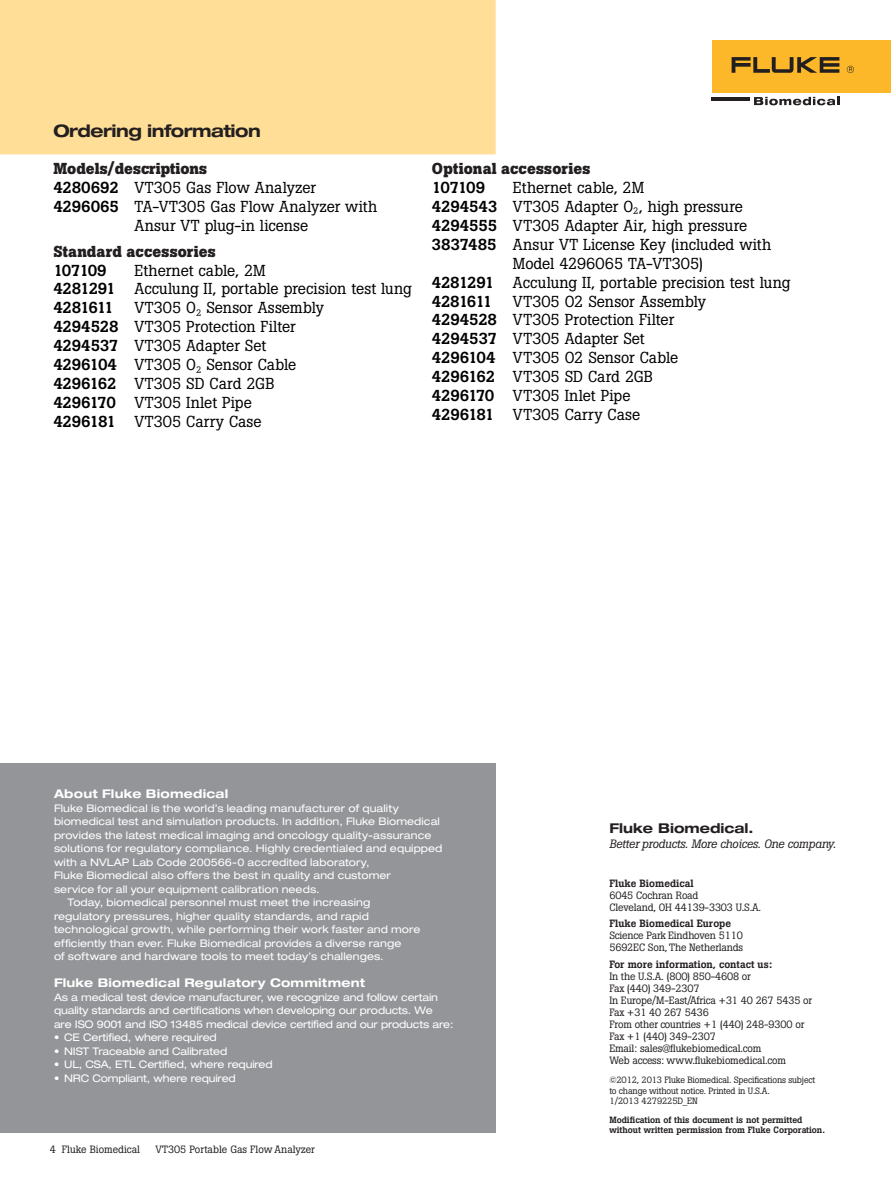
<style>
.page{position:relative;width:891px;height:1188px;background:#fff}
.page>*{position:absolute;margin:0;border:0;box-sizing:border-box;transform-origin:0 0}
.t1{font:700 expanded 17.25px "Helvetica Neue LT Std";letter-spacing:-.03em;color:#231f20}
.t2{font:15.75px/18.9px "Boton Pro";color:#000}
.t3{font:700 15.75px "Boton Pro";letter-spacing:.01em;color:#231f20}
.t4{font:500 15.75px "Boton Pro";letter-spacing:-.07em;color:#000}
.t5{font:700 expanded 13.5px "Helvetica Neue LT Std";color:#231f20}
.t6{font:700 expanded 12px "Helvetica Neue LT Std";letter-spacing:.02em;color:#fff}
.t7{font:italic 12px "Boton Pro";letter-spacing:-.015em;color:#231f20}
.t8{font:expanded 10.5px "Helvetica Neue LT Std";letter-spacing:.005em;color:#fff}
.t9{font:10.5px/12px "Boton Pro";letter-spacing:-.015em;color:#231f20}
.t10{font:expanded 10.5px/13.5px "Helvetica Neue LT Std";letter-spacing:-.015em;color:#fff}
.t11{font:500 10.5px "Boton Pro";color:#231f20}
.t12{font:9px/10.5px "Boton Pro";letter-spacing:-.015em;color:#231f20}
.t13{font:500 9px/9.8px "Boton Pro";letter-spacing:-.005em;color:#231f20}
.s1{font-weight:500}
</style>
<div class="page">
<div style="left:712px;top:40px;width:179px;height:53px;background:#fcb828"></div>
<svg style="left:732px;top:57px;width:107px;height:16px"></svg>
<svg style="left:847px;top:66px;width:7px;height:7px"></svg>
<hr style="left:712px;top:97px;width:38px;height:4px;background:#231f20">
<svg style="left:754px;top:97px;width:85px;height:8px"></svg>
<div style="left:0;top:763px;width:496px;height:370px;background:#939598"></div>
<div style="left:0;top:0;width:496px;height:154px;background:#ffde97"></div>
<p class="t1" style="left:53px;top:120px;width:209px">Ordering information</p>
<p class="t3" style="left:53px;top:159px;width:155px">Models/descriptions</p>
<p class="t2" style="left:53px;top:178px;width:264px"><span class="s1">4280692</span> VT305 Gas Flow Analyzer</p>
<p class="t2" style="left:53px;top:197px;width:325px"><span class="s1">4296065</span> TA-VT305 Gas Flow Analyzer with</p>
<p class="t2" style="left:134px;top:216px;width:175px">Ansur VT plug-in license</p>
<p class="t3" style="left:53px;top:241px;width:164px">Standard accessories</p>
<p class="t4" style="left:53px;top:260px;width:55px">107109</p>
<p class="t2" style="left:53px;top:261px;width:360px;text-indent:81px">Ethernet cable, 2M<br><span class="s1">4281291</span> Acculung II, portable precision test lung<br><span class="s1">4281611</span></p>
<p class="t2" style="left:53px;top:298px;width:272px;text-indent:81px">VT305 O<sub>2</sub> Sensor Assembly<br><span class="s1">4294528</span> VT305 Protection Filter<br><span class="s1">4294537</span> VT305 Adapter Set<br><span class="s1">4296104</span> VT305 O<sub>2</sub> Sensor Cable<br><span class="s1">4296162</span> VT305 SD Card 2GB<br><span class="s1">4296170</span> VT305 Inlet Pipe<br><span class="s1">4296181</span> VT305 Carry Case</p>
<p class="t3" style="left:432px;top:159px;width:160px">Optional accessories</p>
<p class="t4" style="left:432px;top:177px;width:55px">107109</p>
<p class="t2" style="left:513px;top:178px;width:133px">Ethernet cable, 2M</p>
<p class="t2" style="left:432px;top:197px;width:313px"><span class="s1">4294543</span> VT305 Adapter O<sub>2</sub>, high pressure</p>
<p class="t2" style="left:432px;top:216px;width:317px"><span class="s1">4294555</span> VT305 Adapter Air, high pressure</p>
<p class="t2" style="left:432px;top:235px;width:341px"><span class="s1">3837485</span> Ansur VT License Key (included with</p>
<p class="t2" style="left:513px;top:254px;width:192px">Model 4296065 TA-VT305)</p>
<p class="t2" style="left:432px;top:273px;width:360px"><span class="s1">4281291</span> Acculung II, portable precision test lung</p>
<p class="t4" style="left:432px;top:291px;width:62px">4281611</p>
<p class="t2" style="left:432px;top:292px;width:276px;text-indent:81px">VT305 O2 Sensor Assembly<br><span class="s1">4294528</span> VT305 Protection Filter<br><span class="s1">4294537</span> VT305 Adapter Set<br><span class="s1">4296104</span> VT305 O2 Sensor Cable<br><span class="s1">4296162</span> VT305 SD Card 2GB<br><span class="s1">4296170</span> VT305 Inlet Pipe<br><span class="s1">4296181</span> VT305 Carry Case</p>
<p class="t6" style="left:54px;top:786px;width:176px">About Fluke Biomedical</p>
<p class="t8" style="left:54px;top:801px;width:346px">Fluke Biomedical is the world’s leading manufacturer of quality</p>
<p class="t8" style="left:54px;top:815px;width:387px">biomedical test and simulation products. In addition, Fluke Biomedical</p>
<p class="t8" style="left:54px;top:828px;width:379px">provides the latest medical imaging and oncology quality-assurance</p>
<p class="t8" style="left:54px;top:842px;width:390px">solutions for regulatory compliance. Highly credentialed and equipped</p>
<p class="t8" style="left:54px;top:855px;width:317px">with a NVLAP Lab Code 200566-0 accredited laboratory,</p>
<p class="t8" style="left:54px;top:869px;width:338px">Fluke Biomedical also offers the best in quality and customer</p>
<p class="t8" style="left:54px;top:882px;width:267px">service for all your equipment calibration needs.</p>
<p class="t8" style="left:68px;top:896px;width:304px">Today, biomedical personnel must meet the increasing</p>
<p class="t8" style="left:54px;top:909px;width:316px">regulatory pressures, higher quality standards, and rapid</p>
<p class="t8" style="left:54px;top:923px;width:368px">technological growth, while performing their work faster and more</p>
<p class="t8" style="left:54px;top:936px;width:349px">efficiently than ever. Fluke Biomedical provides a diverse range</p>
<p class="t8" style="left:54px;top:950px;width:331px">of software and hardware tools to meet today’s challenges.</p>
<p class="t6" style="left:54px;top:975px;width:313px">Fluke Biomedical Regulatory Commitment</p>
<p class="t10" style="left:54px;top:990px;width:401px">As a medical test device manufacturer, we recognize and follow certain quality standards and certifications when developing our products. We<br>are ISO 9001 and ISO 13485 medical device certified and our products are:</p>
<p class="t10" style="left:54px;top:1030px;width:164px">• CE Certified, where required</p>
<p class="t10" style="left:54px;top:1044px;width:175px">• NIST Traceable and Calibrated</p>
<p class="t10" style="left:54px;top:1057px;width:220px">• UL, CSA, ETL Certified, where required</p>
<p class="t10" style="left:54px;top:1071px;width:183px">• NRC Compliant, where required</p>
<p class="t9" style="left:50px;top:1143px;width:92px">4 Fluke Biomedical</p>
<p class="t9" style="left:155px;top:1143px;width:161px">VT305 Portable Gas Flow Analyzer</p>
<p class="t5" style="left:609px;top:820px;width:146px">Fluke Biomedical.</p>
<p class="t7" style="left:609px;top:836px;width:228px">Better products. More choices. One company.</p>
<p class="t11" style="left:609px;top:876px;width:86px">Fluke Biomedical</p>
<p class="t9" style="left:609px;top:889px;width:153px">6045 Cochran Road<br>Cleveland, OH 44139-3303 U.S.A.</p>
<p class="t11" style="left:609px;top:917px;width:123px">Fluke Biomedical Europe</p>
<p class="t9" style="left:609px;top:930px;width:135px">Science Park Eindhoven 5110<br>5692EC Son, The Netherlands</p>
<p class="t11" style="left:609px;top:957px;width:164px">For more information, contact us:</p>
<p class="t9" style="left:609px;top:970px;width:204px">In the U.S.A. (800) 850-4608 or<br>Fax (440) 349-2307<br>In Europe/M-East/Africa +31 40 267 5435 or<br>Fax +31 40 267 5436<br>From other countries +1 (440) 248-9300 or<br>Fax +1 (440) 349-2307<br>Email: sales@flukebiomedical.com<br>Web access: www.flukebiomedical.com</p>
<p class="t12" style="left:609px;top:1075px;width:207px">©2012, 2013 Fluke Biomedical. Specifications subject to change without notice. Printed in U.S.A.<br>1/2013 4279225D_EN</p>
<p class="t13" style="left:609px;top:1115px;width:217px">Modification of this document is not permitted without written permission from Fluke Corporation.</p>
</div>
